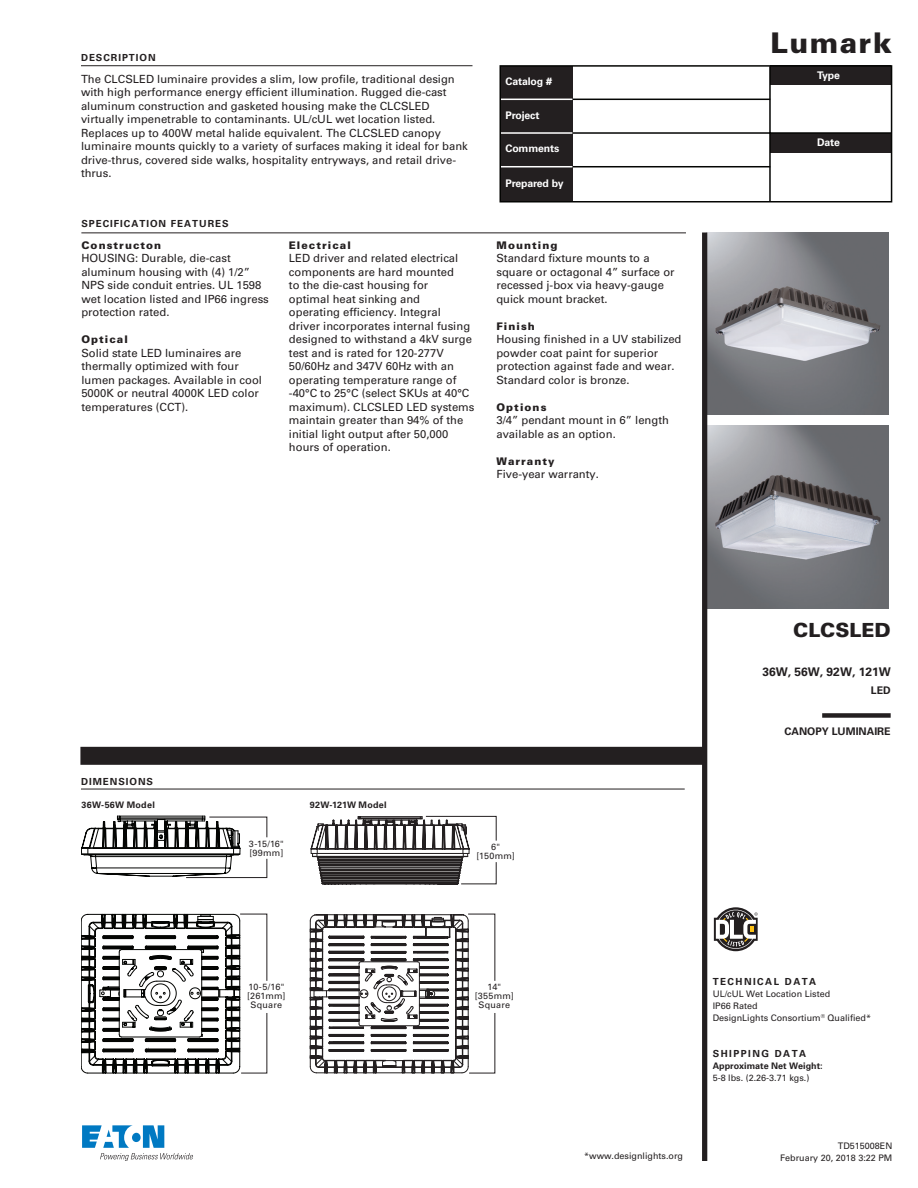
<style>
.page{position:relative;width:918px;height:1188px;background:#fff}
.page>*{position:absolute;margin:0;border:0;box-sizing:border-box;transform-origin:0 0}
.t1{font:900 28.5px "Univers LT Std";letter-spacing:.05em;color:#231f20}
.t2{font:900 19.5px "Univers LT Std";color:#231f20}
.t3{font:700 12px "Univers LT Std";color:#231f20}
.t4{font:11.25px/13.5px "Univers LT Std";color:#231f20}
.t5{font:900 10.5px "Univers LT Std";letter-spacing:.1em;color:#231f20}
.t6{font:700 10.5px "Univers LT Std";letter-spacing:-.01em;color:#fff}
.t7{font:700 10.5px "Univers LT Std";color:#231f20}
.t8{font:700 9.75px "Univers LT Std";letter-spacing:.1em;color:#231f20}
.t9{font:700 9.75px "Univers LT Std";letter-spacing:.15em;color:#231f20}
.t10{font:9px/12px "Univers LT Std";color:#231f20}
.t11{font:700 9px "Univers LT Std";letter-spacing:.03em;color:#231f20}
.t12{font:9px/9px "Univers LT Std";letter-spacing:.02em;color:#231f20;text-align:center}
.t13{font:700 9px "Univers LT Std";color:#231f20}
.t14{font:9px/9px "Univers LT Std";letter-spacing:.03em;color:#231f20;text-align:center}
</style>
<div class="page">
<hr style="left:81px;top:233px;width:605px;height:1px;background:#231f20">
<hr style="left:81px;top:65px;width:391px;height:1px;background:#231f20">
<img style="left:707px;top:426px;width:182px;height:182px">
<img style="left:707px;top:232px;width:182px;height:183px">
<div style="left:500px;top:66px;width:73px;height:136px;background:#231f20"></div>
<div style="left:770px;top:66px;width:121px;height:19px;background:#231f20"></div>
<div style="left:770px;top:133px;width:121px;height:20px;background:#231f20"></div>
<hr style="left:572px;top:99px;width:198px;height:1px;background:#040503">
<hr style="left:500px;top:99px;width:72px;height:1px;background:#fff">
<hr style="left:572px;top:166px;width:198px;height:1px;background:#040503">
<hr style="left:500px;top:166px;width:72px;height:1px;background:#fff">
<hr style="left:769px;top:66px;width:2px;height:136px;background:#040503">
<hr style="left:572px;top:132px;width:320px;height:2px;background:#040503">
<hr style="left:501px;top:132px;width:71px;height:2px;background:#fff">
<div style="left:500px;top:65px;width:392px;height:137px;border:2px solid #040503"></div>
<div style="left:702px;top:232px;width:5px;height:929px;background:#231f20"></div>
<div style="left:80px;top:747px;width:624px;height:18px;background:#231f20"></div>
<svg style="left:82px;top:1125px;width:111px;height:36px"></svg>
<svg style="left:81px;top:816px;width:187px;height:258px"></svg>
<svg style="left:310px;top:816px;width:187px;height:258px"></svg>
<hr style="left:81px;top:789px;width:604px;height:1px;background:#231f20">
<div style="left:822px;top:713px;width:69px;height:5px;background:#231f20"></div>
<svg style="left:714px;top:907px;width:44px;height:44px"></svg>
<p class="t8" style="left:81px;top:52px;width:76px">DESCRIPTION</p>
<p class="t4" style="left:81px;top:72px;width:388px">The CLCSLED luminaire provides a slim, low profile, traditional design with high performance energy efficient illumination. Rugged die-cast aluminum construction and gasketed housing make the CLCSLED virtually impenetrable to contaminants. UL/cUL wet location listed.<br>Replaces up to 400W metal halide equivalent. The CLCSLED canopy luminaire mounts quickly to a variety of surfaces making it ideal for bank drive-thrus, covered side walks, hospitality entryways, and retail drive&shy;thrus.</p>
<p class="t8" style="left:81px;top:218px;width:149px">SPECIFICATION FEATURES</p>
<p class="t5" style="left:81px;top:238px;width:81px">Constructon</p>
<p class="t4" style="left:81px;top:251px;width:189px">HOUSING: Durable, die-cast aluminum housing with (4) 1/2”<br>NPS side conduit entries. UL 1598 wet location listed and IP66 ingress protection rated.</p>
<p class="t5" style="left:81px;top:333px;width:48px">Optical</p>
<p class="t4" style="left:81px;top:346px;width:182px">Solid state LED luminaires are thermally optimized with four lumen packages. Available in cool<br>5000K or neutral 4000K LED color temperatures (CCT).</p>
<p class="t5" style="left:289px;top:238px;width:63px">Electrical</p>
<p class="t4" style="left:289px;top:251px;width:187px">LED driver and related electrical components are hard mounted<br>to the die-cast housing for<br>optimal heat sinking and<br>operating efficiency. Integral driver incorporates internal fusing designed to withstand a 4kV surge test and is rated for 120-277V<br>50/60Hz and 347V 60Hz with an operating temperature range of -40°C to 25°C (select SKUs at 40°C maximum). CLCSLED LED systems maintain greater than 94% of the initial light output after 50,000 hours of operation.</p>
<p class="t6" style="left:505px;top:75px;width:48px">Catalog #</p>
<p class="t6" style="left:505px;top:109px;width:36px">Project</p>
<p class="t6" style="left:505px;top:143px;width:56px">Comments</p>
<p class="t6" style="left:505px;top:178px;width:60px">Prepared by</p>
<p class="t5" style="left:496px;top:238px;width:63px">Mounting</p>
<p class="t4" style="left:496px;top:251px;width:180px">Standard fixture mounts to a square or octagonal 4” surface or recessed j-box via heavy-gauge quick mount bracket.</p>
<p class="t5" style="left:496px;top:319px;width:40px">Finish</p>
<p class="t4" style="left:496px;top:332px;width:187px">Housing finished in a UV stabilized powder coat paint for superior protection against fade and wear.<br>Standard color is bronze.</p>
<p class="t5" style="left:496px;top:400px;width:52px">Options</p>
<p class="t4" style="left:496px;top:413px;width:174px">3/4” pendant mount in 6” length available as an option.</p>
<p class="t5" style="left:496px;top:454px;width:60px">Warranty</p>
<p class="t4" style="left:496px;top:467px;width:104px">Five-year warranty.</p>
<h1 class="t1" style="left:771px;top:25px;width:123px">Lumark</h1>
<p class="t6" style="left:817px;top:69px;width:24px">Type</p>
<p class="t6" style="left:817px;top:136px;width:24px">Date</p>
<p class="t8" style="left:81px;top:776px;width:74px">DIMENSIONS</p>
<p class="t11" style="left:82px;top:800px;width:75px">36W-56W Model</p>
<p class="t11" style="left:310px;top:800px;width:78px">92W-121W Model</p>
<p class="t10" style="left:249px;top:839px;width:36px;line-height:9px">3-15/16" [99mm]</p>
<p class="t10" style="left:477px;top:842px;width:40px;line-height:9px;text-align:center">6" [150mm]</p>
<p class="t12" style="left:247px;top:983px;width:40px">10-5/16" [261mm]<br>Square</p>
<p class="t14" style="left:475px;top:983px;width:41px">14" [355mm]<br>Square</p>
<h2 class="t2" style="left:793px;top:618px;width:99px">CLCSLED</h2>
<p class="t3" style="left:763px;top:665px;width:130px">36W, 56W, 92W, 121W</p>
<p class="t7" style="left:871px;top:684px;width:21px">LED</p>
<p class="t7" style="left:785px;top:725px;width:108px">CANOPY LUMINAIRE</p>
<p class="t10" style="left:584px;top:1150px;width:100px">*www.designlights.org</p>
<p class="t9" style="left:713px;top:976px;width:105px">TECHNICAL DATA</p>
<p class="t10" style="left:713px;top:988px;width:160px">UL/cUL Wet Location Listed<br>IP66 Rated<br>DesignLights Consortium<sup>®</sup> Qualified*</p>
<p class="t9" style="left:713px;top:1048px;width:95px">SHIPPING DATA</p>
<p class="t13" style="left:713px;top:1061px;width:112px">Approximate Net Weight:</p>
<p class="t10" style="left:713px;top:1072px;width:98px">5-8 lbs. (2.26-3.71 kgs.)</p>
<p class="t10" style="left:780px;top:1140px;width:114px;text-align:right">TD515008EN<br>February 20, 2018 3:22 PM</p>
</div>
